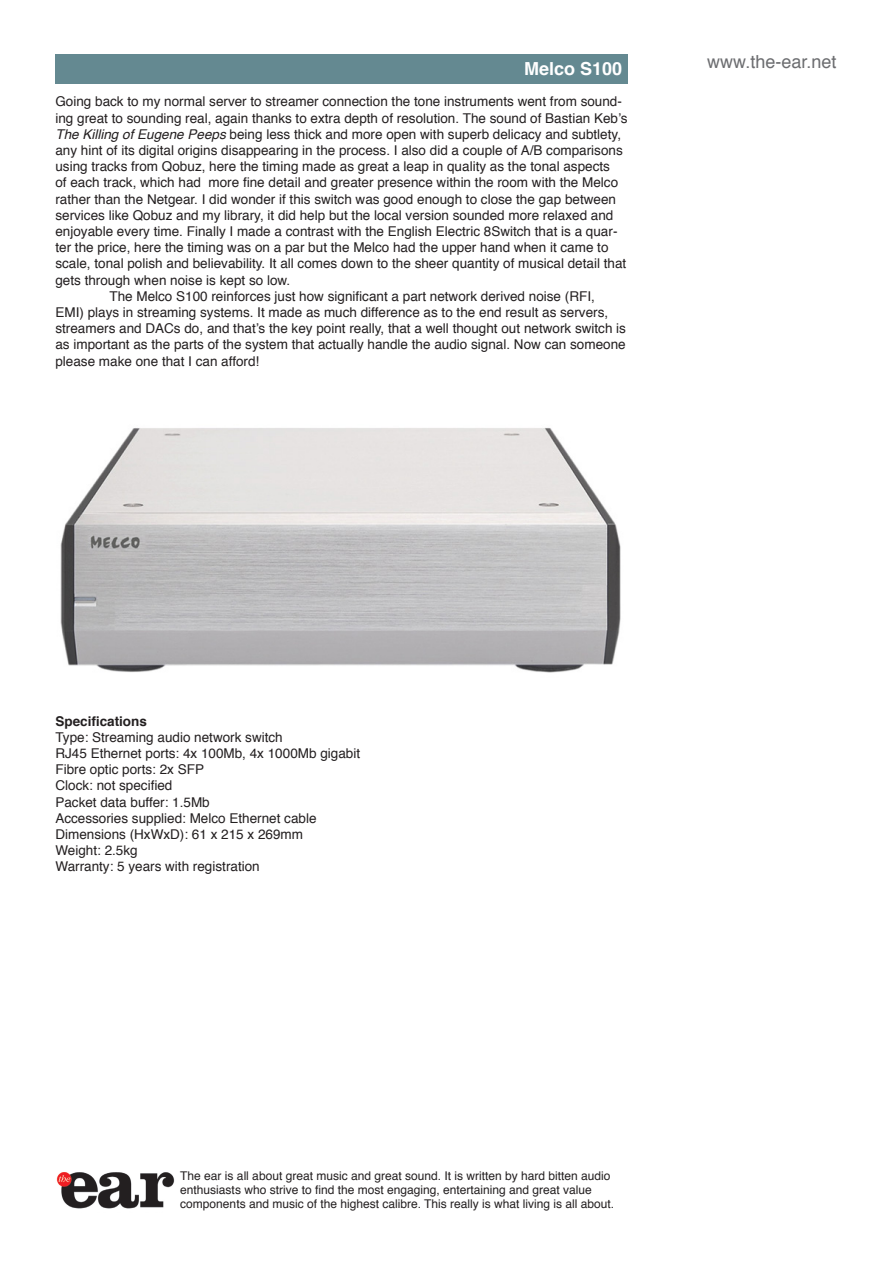
<style>
.page{position:relative;width:893px;height:1263px;background:#fff}
.page>*{position:absolute;margin:0;border:0;box-sizing:border-box;transform-origin:0 0}
.t1{font:18px "Helvetica";color:#6c6d70}
.t2{font:700 18px "Helvetica";color:#fff}
.t3{font:13.5px/16.2px "Helvetica";color:#231f20}
.t4{font:12px/14.4px "Helvetica";color:#231f20}
.s1{font-style:italic}
.s2{font-weight:700}
</style>
<div class="page">
<div style="left:55px;top:54px;width:573px;height:30px;background:#648991"></div>
<img style="left:60px;top:427px;width:561px;height:246px">
<img style="left:56px;top:1172px;width:119px;height:37px">
<p class="t2" style="left:524px;top:54px;width:100px">Melco S100</p>
<p class="t3" style="left:55px;top:94px;width:574px">Going back to my normal server to streamer connection the tone instruments went from sound&shy;ing great to sounding real, again thanks to extra depth of resolution. The sound of Bastian Keb’s <span class="s1">The Killing of Eugene Peeps</span> being less thick and more open with superb delicacy and subtlety, any hint of its digital origins disappearing in the process. I also did a couple of A/B comparisons using tracks from Qobuz, here the timing made as great a leap in quality as the tonal aspects<br>of each track, which had more fine detail and greater presence within the room with the Melco rather than the Netgear. I did wonder if this switch was good enough to close the gap between services like Qobuz and my library, it did help but the local version sounded more relaxed and enjoyable every time. Finally I made a contrast with the English Electric 8Switch that is a quar&shy;ter the price, here the timing was on a par but the Melco had the upper hand when it came to scale, tonal polish and believability. It all comes down to the sheer quantity of musical detail that gets through when noise is kept so low.</p>
<p class="t3" style="left:55px;top:288px;width:572px;text-indent:54px">The Melco S100 reinforces just how significant a part network derived noise (RFI, EMI) plays in streaming systems. It made as much difference as to the end result as servers, streamers and DACs do, and that’s the key point really, that a well thought out network switch is as important as the parts of the system that actually handle the audio signal. Now can someone please make one that I can afford!</p>
<p class="t1" style="left:707px;top:47px;width:131px">www.the-ear.net</p>
<p class="t3" style="left:55px;top:713px;width:229px"><span class="s2">Specifications<br></span>Type: Streaming audio network switch</p>
<p class="t3" style="left:55px;top:745px;width:306px">RJ45 Ethernet ports: 4x 100Mb, 4x 1000Mb gigabit</p>
<p class="t3" style="left:55px;top:762px;width:150px">Fibre optic ports: 2x SFP</p>
<p class="t3" style="left:55px;top:778px;width:119px">Clock: not specified</p>
<p class="t3" style="left:55px;top:794px;width:156px">Packet data buffer: 1.5Mb</p>
<p class="t3" style="left:55px;top:810px;width:263px">Accessories supplied: Melco Ethernet cable</p>
<p class="t3" style="left:55px;top:826px;width:249px">Dimensions (HxWxD): 61 x 215 x 269mm</p>
<p class="t3" style="left:55px;top:843px;width:84px">Weight: 2.5kg</p>
<p class="t3" style="left:55px;top:859px;width:206px">Warranty: 5 years with registration</p>
<p class="t4" style="left:180px;top:1168px;width:435px">The ear is all about great music and great sound. It is written by hard bitten audio enthusiasts who strive to find the most engaging, entertaining and great value components and music of the highest calibre. This really is what living is all about.</p>
</div>
